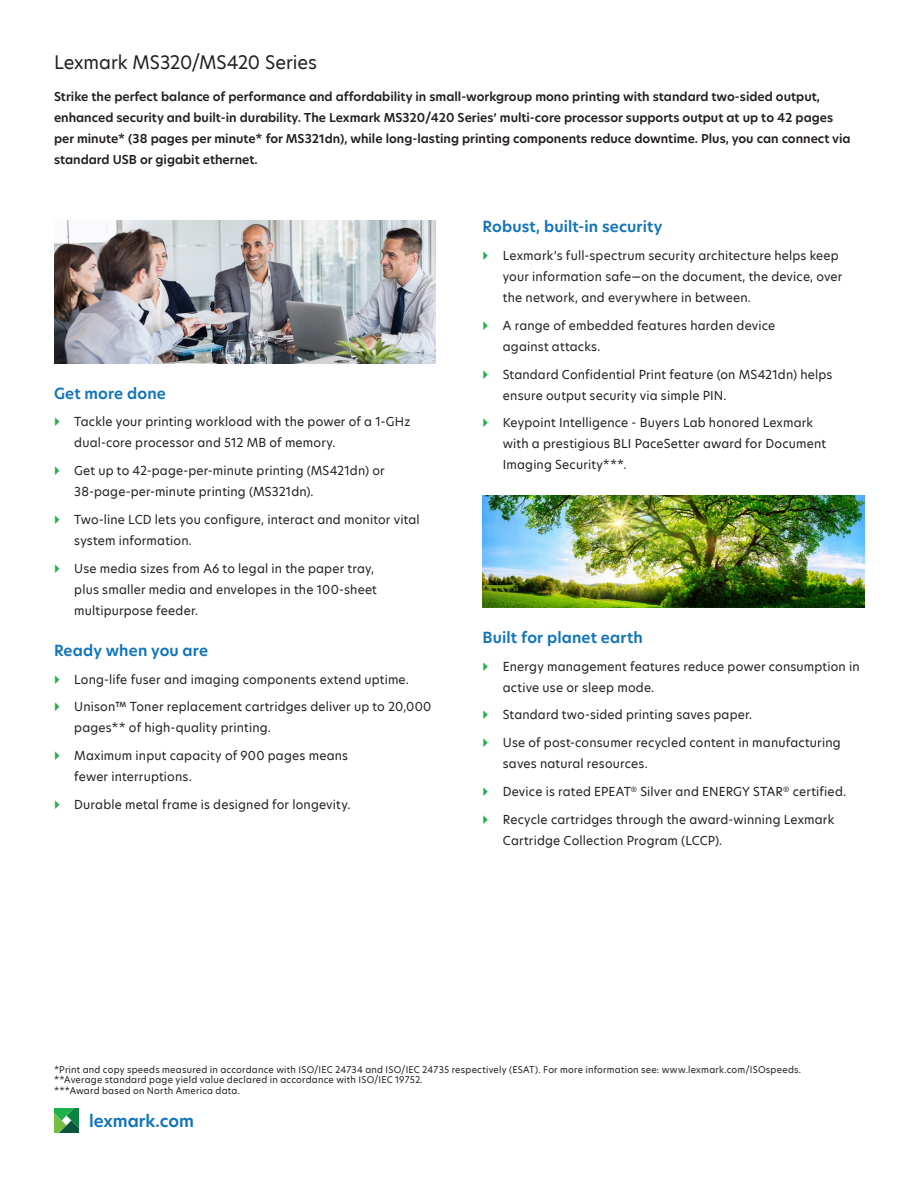
<style>
.page{position:relative;width:918px;height:1188px;background:#fff}
.page>*{position:absolute;margin:0;border:0;box-sizing:border-box;transform-origin:0 0}
.Title_-_secondary_he{font:18px "TP Hero";letter-spacing:-.005em;color:#231f20}
.URL{font:600 16.5px "TP Hero";color:#1074bc}
.Body_header_-_level{font:600 15px "TP Hero";letter-spacing:.01em;color:#1074bc}
.t1{font:12px/21px "TP Hero";letter-spacing:.015em;color:#231f20}
.Introduction_paragra{font:600 12px/21px "TP Hero";color:#231f20}
.Footnotes{font:9px "TP Hero";letter-spacing:.025em;color:#231f20}
</style>
<div class="page">
<svg style="left:54px;top:1108px;width:25px;height:25px"></svg>
<img style="left:54px;top:220px;width:381px;height:143px">
<img style="left:483px;top:496px;width:381px;height:112px">
<p class="Title_-_secondary_he" style="left:54px;top:50px;width:264px">Lexmark MS320/MS420 Series</p>
<p class="Introduction_paragra" style="left:54px;top:87px;width:798px">Strike the perfect balance of performance and affordability in small-workgroup mono printing with standard two-sided output, enhanced security and built-in durability. The Lexmark MS320/420 Series’ multi-core processor supports output at up to 42 pages per minute* (38 pages per minute* for MS321dn), while long-lasting printing components reduce downtime. Plus, you can connect via standard USB or gigabit ethernet.</p>
<p class="Body_header_-_level" style="left:54px;top:383px;width:113px">Get more done</p>
<p class="t1" style="left:74px;top:411px;width:338px">Tackle your printing workload with the power of a 1-GHz dual-core processor and 512 MB of memory.</p>
<p class="t1" style="left:74px;top:460px;width:312px">Get up to 42-page-per-minute printing (MS421dn) or<br>38-page-per-minute printing (MS321dn).</p>
<p class="t1" style="left:74px;top:509px;width:347px">Two-line LCD lets you configure, interact and monitor vital system information.</p>
<p class="t1" style="left:74px;top:558px;width:304px">Use media sizes from A6 to legal in the paper tray, plus smaller media and envelopes in the 100-sheet multipurpose feeder.</p>
<p class="Body_header_-_level" style="left:54px;top:640px;width:156px">Ready when you are</p>
<p class="t1" style="left:74px;top:669px;width:336px">Long-life fuser and imaging components extend uptime.</p>
<p class="t1" style="left:74px;top:696px;width:359px">Unison™ Toner replacement cartridges deliver up to 20,000 pages** of high-quality printing.</p>
<p class="t1" style="left:74px;top:745px;width:275px">Maximum input capacity of 900 pages means fewer interruptions.</p>
<p class="t1" style="left:74px;top:794px;width:278px">Durable metal frame is designed for longevity.</p>
<p class="Body_header_-_level" style="left:483px;top:217px;width:181px">Robust, built-in security</p>
<p class="t1" style="left:503px;top:245px;width:341px">Lexmark’s full-spectrum security architecture helps keep your information safe—on the document, the device, over the network, and everywhere in between.</p>
<p class="t1" style="left:503px;top:315px;width:274px">A range of embedded features harden device against attacks.</p>
<p class="t1" style="left:503px;top:364px;width:331px">Standard Confidential Print feature (on MS421dn) helps ensure output security via simple PIN.</p>
<p class="t1" style="left:503px;top:412px;width:325px">Keypoint Intelligence - Buyers Lab honored Lexmark with a prestigious BLI PaceSetter award for Document<br>Imaging Security***.</p>
<p class="Body_header_-_level" style="left:483px;top:627px;width:162px">Built for planet earth</p>
<p class="t1" style="left:503px;top:655px;width:358px">Energy management features reduce power consumption in active use or sleep mode.</p>
<p class="t1" style="left:503px;top:704px;width:251px">Standard two-sided printing saves paper.</p>
<p class="t1" style="left:503px;top:732px;width:339px">Use of post-consumer recycled content in manufacturing saves natural resources.</p>
<p class="t1" style="left:503px;top:781px;width:345px">Device is rated EPEAT<sup>®</sup> Silver and ENERGY STAR<sup>®</sup> certified.</p>
<p class="t1" style="left:503px;top:808px;width:333px">Recycle cartridges through the award-winning Lexmark<br>Cartridge Collection Program (LCCP).</p>
<p class="Footnotes" style="left:54px;top:1063px;width:749px">*Print and copy speeds measured in accordance with ISO/IEC 24734 and ISO/IEC 24735 respectively (ESAT). For more information see: www.lexmark.com/ISOspeeds.</p>
<p class="Footnotes" style="left:54px;top:1074px;width:370px">**Average standard page yield value declared in accordance with ISO/IEC 19752.</p>
<p class="Footnotes" style="left:54px;top:1084px;width:187px">***Award based on North America data.</p>
<p class="URL" style="left:89px;top:1110px;width:106px">lexmark.com</p>
</div>
